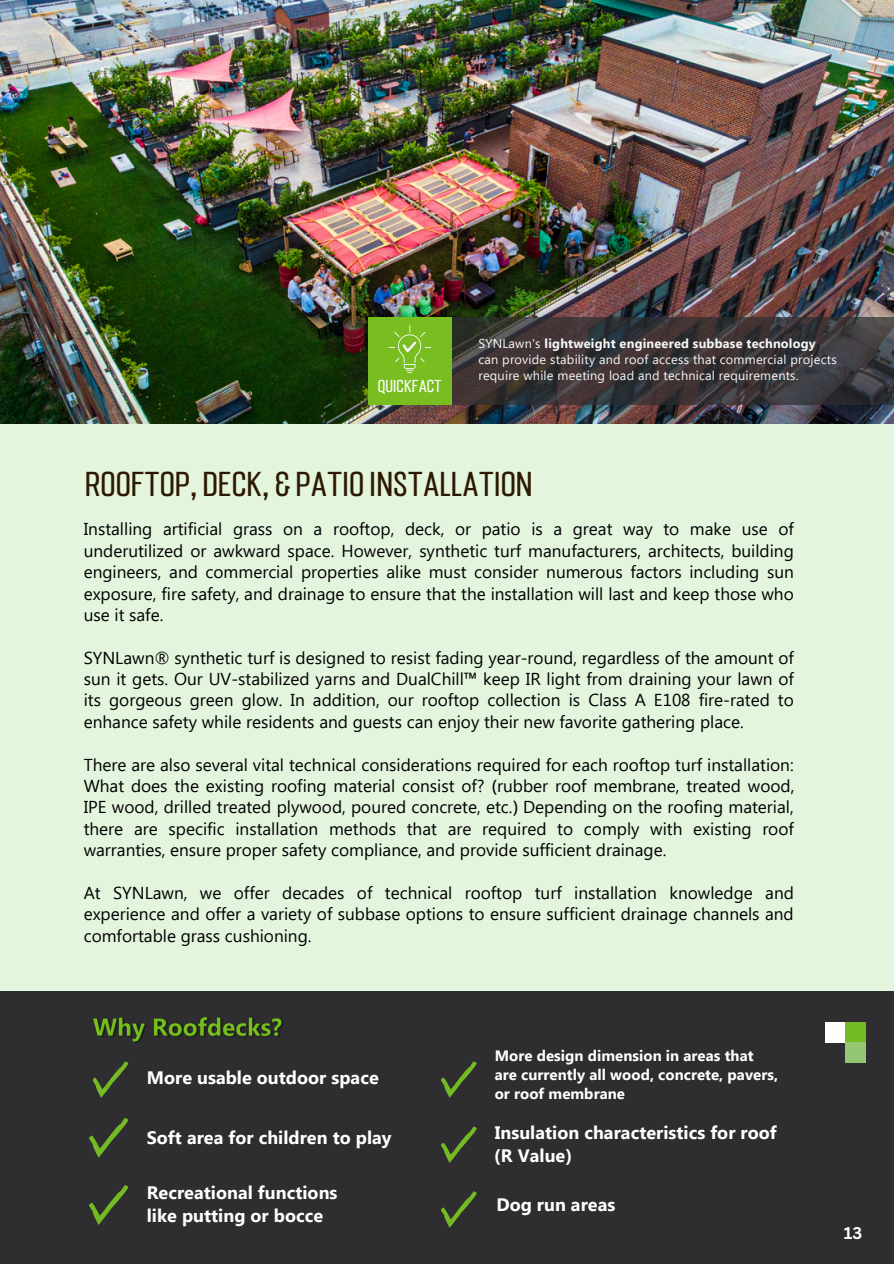
<style>
.page{position:relative;width:894px;height:1264px;background:#fff}
.page>*{position:absolute;margin:0;border:0;box-sizing:border-box;transform-origin:0 0}
.t1{font:28.8px "Mostin";color:#2d1902}
.t2{font:700 18px/22.5px "Segoe UI";letter-spacing:.005em;color:#fff}
.t3{font:17.25px/21.3px "Segoe UI";color:#000;text-align:justify}
.t4{font:700 16.5px "Canva Sans";color:#fff}
.t5{font:700 15px/19px "Segoe UI";letter-spacing:.005em;color:#fff}
.t6{font:14.4px "Mostin";color:#fff}
.t7{font:12.75px/15.9px "Segoe UI";letter-spacing:.015em;color:#f7f7f7}
.t8{font:700 12.75px "Segoe UI";letter-spacing:.015em;color:#f7f7f7}
.s1{font-weight:400}
.s2{font-family:"Noto Sans"}
</style>
<div class="page">
<div style="left:0;top:0;width:893px;height:1263px;background:#e4f5de"></div>
<img style="left:0;top:0;width:893px;height:423px">
<svg style="left:451px;top:316px;width:442px;height:88px;background:#3a3537"></svg>
<div style="left:368px;top:316px;width:83px;height:88px;background:#78be20"></div>
<svg style="left:388px;top:325px;width:43px;height:48px"></svg>
<div style="left:0;top:991px;width:893px;height:272px;background:#2e2e30"></div>
<svg style="left:441px;top:1061px;width:35px;height:36px"></svg>
<svg style="left:441px;top:1126px;width:35px;height:36px"></svg>
<svg style="left:441px;top:1191px;width:35px;height:36px"></svg>
<svg style="left:93px;top:1061px;width:35px;height:36px"></svg>
<svg style="left:89px;top:1118px;width:39px;height:39px"></svg>
<svg style="left:89px;top:1185px;width:39px;height:39px"></svg>
<img style="left:93px;top:1017px;width:190px;height:25px">
<div style="left:825px;top:1022px;width:20px;height:20px;background:#fff"></div>
<div style="left:845px;top:1022px;width:20px;height:20px;background:#74bb23"></div>
<div style="left:845px;top:1042px;width:20px;height:20px;background:#94c772"></div>
<h4 class="t6" style="left:378px;top:380px;width:65px">QUICKFACT</h4>
<h4 class="t8" style="left:478px;top:334px;width:339px"><span class="s1">SYNLawn's</span> lightweight engineered subbase technology</h4>
<h4 class="t7" style="left:478px;top:351px;width:360px">can provide stability and roof access that commercial projects require while meeting load and technical requirements.</h4>
<p class="t1" style="left:85px;top:471px;width:449px">ROOFTOP, DECK, &amp; PATIO INSTALLATION</p>
<p class="t3" style="left:84px;top:517px;width:711px">Installing artificial grass on a rooftop, deck, or patio is a great way to make use of underutilized or awkward space. However, synthetic turf manufacturers, architects, building engineers, and commercial properties alike must consider numerous factors including sun exposure, fire safety, and drainage to ensure that the installation will last and keep those who use it safe.</p>
<p class="t3" style="left:84px;top:646px;width:711px">SYNLawn® synthetic turf is designed to resist fading year-round, regardless of the amount of sun it gets. Our UV-stabilized yarns and DualChill<span class="s2">™</span> keep IR light from draining your lawn of its gorgeous green glow. In addition, our rooftop collection is Class A E108 fire-rated to enhance safety while residents and guests can enjoy their new favorite gathering place.</p>
<h6 class="t3" style="left:84px;top:752px;width:712px">There are also several vital technical considerations required for each rooftop turf installation:<br>What does the existing roofing material consist of? <span class="s2">(</span>rubber roof membrane, treated wood, IPE wood, drilled treated plywood, poured concrete, etc.<span class="s2">)</span> Depending on the roofing material, there are specific installation methods that are required to comply with existing roof warranties, ensure proper safety compliance, and provide sufficient drainage.</h6>
<p class="t3" style="left:84px;top:881px;width:711px">At SYNLawn, we offer decades of technical rooftop turf installation knowledge and experience and offer a variety of subbase options to ensure sufficient drainage channels and comfortable grass cushioning.</p>
<p class="t2" style="left:147px;top:1064px;width:233px">More usable outdoor space</p>
<h3 class="t2" style="left:147px;top:1124px;width:246px">Soft area for children to play</h3>
<h5 class="t2" style="left:147px;top:1180px;width:192px">Recreational functions like putting or bocce</h5>
<h3 class="t5" style="left:494px;top:1044px;width:285px">More design dimension in areas that are currently all wood, concrete, pavers, or roof membrane</h3>
<h3 class="t2" style="left:494px;top:1120px;width:283px">Insulation characteristics for roof <span class="s2">(</span>R Value<span class="s2">)</span></h3>
<h3 class="t2" style="left:496px;top:1191px;width:120px">Dog run areas</h3>
<h1 class="t4" style="left:843px;top:1221px;width:20px">13</h1>
</div>
